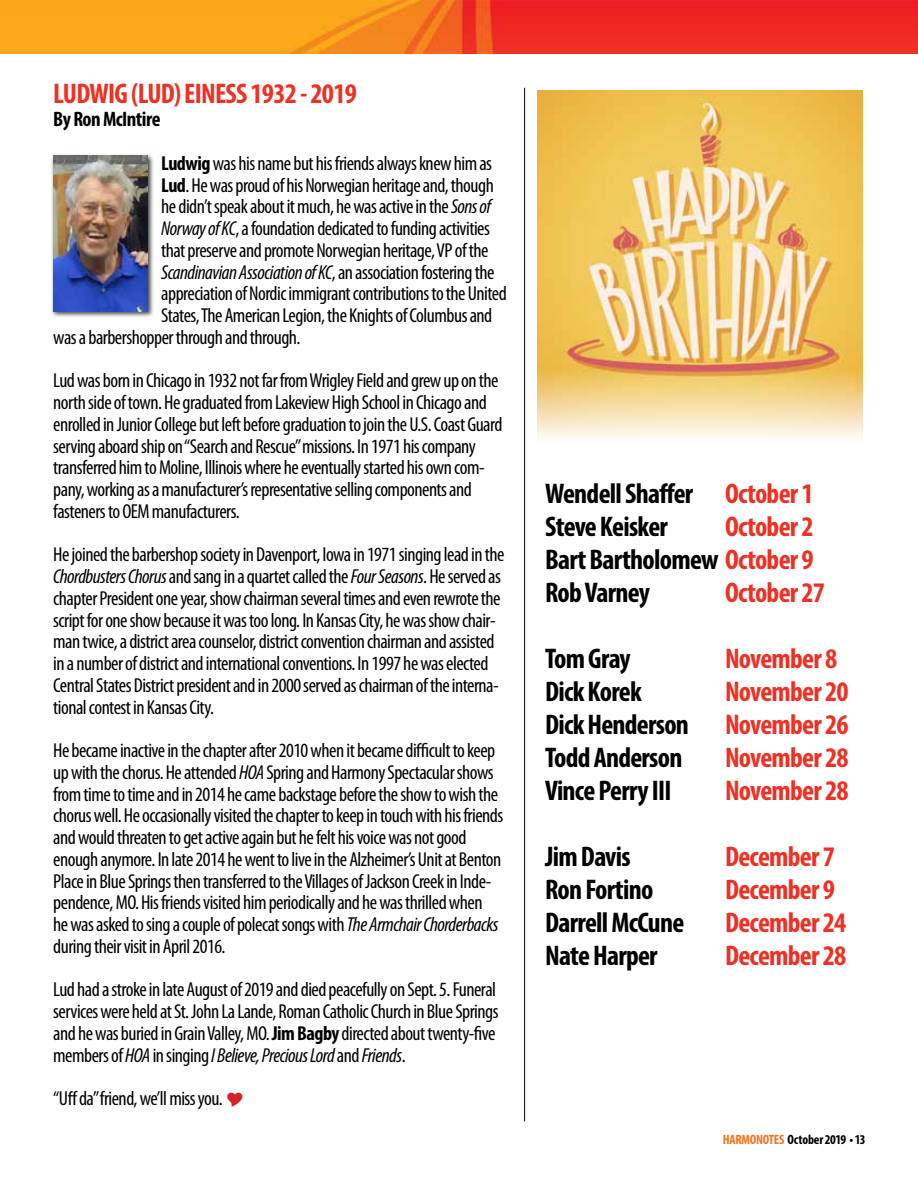
<style>
.page{position:relative;width:918px;height:1188px;background:#fff}
.page>*{position:absolute;margin:0;border:0;box-sizing:border-box;transform-origin:0 0}
.t1{font:700 condensed 28.5px/33px "Myriad Pro";letter-spacing:-.025em;color:#000}
.t2{font:700 condensed 28.5px "Myriad Pro";letter-spacing:-.025em;color:#ee3124}
.t3{font:700 condensed 21px "Myriad Pro";letter-spacing:-.025em;color:#000}
.t4{font:condensed 20.25px/21.8px "Myriad Pro";letter-spacing:-.025em;color:#000}
.t5{font:italic condensed 20.25px "Myriad Pro";letter-spacing:-.025em;color:#000}
.t6{font:700 condensed 13.5px "Myriad Pro";letter-spacing:-.02em;color:#000}
.s1{font-weight:700}
.s2{font-style:italic}
.s3{font-style:normal}
.s4{color:#ee3124}
.s5{color:#f47421}
</style>
<div class="page">
<img style="left:0;top:0;width:918px;height:54px">
<div style="left:51px;top:153px;width:103px;height:165px;background:#000;opacity:.75"></div>
<img style="left:53px;top:156px;width:95px;height:155px">
<hr style="left:524px;top:88px;width:1px;height:1033px;background:#000">
<img style="left:538px;top:90px;width:325px;height:348px">
<h1 class="t2" style="left:53px;top:76px;width:305px">LUDWIG (LUD) EINESS 1932 - 2019</h1>
<p class="t3" style="left:53px;top:106px;width:109px">By Ron McIntire</p>
<p class="t4" style="left:161px;top:152px;width:332px"><span class="s1">Ludwig</span> was his name but his friends always knew him as</p>
<p class="t4" style="left:161px;top:174px;width:334px"><span class="s1">Lud</span>. He was proud of his Norwegian heritage and, though</p>
<p class="t4" style="left:161px;top:196px;width:331px">he didn’t speak about it much, he was active in the <span class="s2">Sons of</span></p>
<p class="t4" style="left:161px;top:217px;width:330px"><span class="s2">Norway of KC</span>, a foundation dedicated to funding activities</p>
<p class="t4" style="left:161px;top:239px;width:329px">that preserve and promote Norwegian heritage, VP of the</p>
<p class="t5" style="left:161px;top:260px;width:335px">Scandinavian Association of KC<span class="s3">, an association fostering the</span></p>
<p class="t4" style="left:161px;top:283px;width:347px">appreciation of Nordic immigrant contributions to the United</p>
<p class="t4" style="left:161px;top:304px;width:333px">States, The American Legion, the Knights of Columbus and</p>
<p class="t4" style="left:53px;top:326px;width:249px">was a barbershopper through and through.</p>
<p class="t4" style="left:53px;top:370px;width:451px">Lud was born in Chicago in 1932 not far from Wrigley Field and grew up on the north side of town. He graduated from Lakeview High School in Chicago and enrolled in Junior College but left before graduation to join the U.S. Coast Guard serving aboard ship on “Search and Rescue” missions. In 1971 his company transferred him to Moline, Illinois where he eventually started his own com&shy;pany, working as a manufacturer’s representative selling components and fasteners to OEM manufacturers.</p>
<p class="t4" style="left:53px;top:544px;width:453px">He joined the barbershop society in Davenport, Iowa in 1971 singing lead in the <span class="s2">Chordbusters Chorus</span> and sang in a quartet called the <span class="s2">Four Seasons</span>. He served as chapter President one year, show chairman several times and even rewrote the script for one show because it was too long. In Kansas City, he was show chair&shy;man twice, a district area counselor, district convention chairman and assisted in a number of district and international conventions. In 1997 he was elected Central States District president and in 2000 served as chairman of the interna&shy;tional contest in Kansas City.</p>
<p class="t4" style="left:53px;top:739px;width:452px">He became inactive in the chapter after 2010 when it became difficult to keep up with the chorus. He attended <span class="s2">HOA</span> Spring and Harmony Spectacular shows from time to time and in 2014 he came backstage before the show to wish the chorus well. He occasionally visited the chapter to keep in touch with his friends and would threaten to get active again but he felt his voice was not good enough anymore. In late 2014 he went to live in the Alzheimer’s Unit at Benton Place in Blue Springs then transferred to the Villages of Jackson Creek in Inde&shy;pendence, MO. His friends visited him periodically and he was thrilled when<br>he was asked to sing a couple of polecat songs with <span class="s2">The Armchair Chorderbacks </span>during their visit in April 2016.</p>
<p class="t4" style="left:53px;top:979px;width:447px">Lud had a stroke in late August of 2019 and died peacefully on Sept. 5. Funeral services were held at St. John La Lande, Roman Catholic Church in Blue Springs and he was buried in Grain Valley, MO. <span class="s1">Jim Bagby</span> directed about twenty-five members of <span class="s2">HOA</span> in singing <span class="s2">I Believe, Precious Lord</span> and <span class="s2">Friends</span>.</p>
<p class="t4" style="left:53px;top:1087px;width:171px">“Uff da” friend, we’ll miss you.</p>
<h1 class="t1" style="left:545px;top:476px;width:270px">Wendell Shaffer <span class="s4">October 1<br></span>Steve Keisker</h1>
<h1 class="t1" style="left:545px;top:509px;width:270px;text-align:justify;text-indent:180px"><span class="s4">October 2<br></span>Bart Bartholomew <span class="s4">October 9<br></span>Rob Varney</h1>
<h1 class="t2" style="left:725px;top:574px;width:101px">October 27</h1>
<h1 class="t1" style="left:545px;top:641px;width:87px">Tom Gray</h1>
<h1 class="t2" style="left:725px;top:640px;width:114px">November 8</h1>
<h1 class="t1" style="left:545px;top:674px;width:98px">Dick Korek</h1>
<h1 class="t2" style="left:725px;top:673px;width:125px">November 20</h1>
<h1 class="t1" style="left:545px;top:707px;width:145px">Dick Henderson</h1>
<h1 class="t2" style="left:725px;top:707px;width:125px">November 26</h1>
<h1 class="t1" style="left:545px;top:740px;width:139px">Todd Anderson</h1>
<h1 class="t2" style="left:725px;top:740px;width:125px">November 28</h1>
<h1 class="t1" style="left:545px;top:773px;width:128px">Vince Perry III</h1>
<h1 class="t2" style="left:725px;top:773px;width:125px">November 28</h1>
<h1 class="t1" style="left:545px;top:839px;width:87px">Jim Davis</h1>
<h1 class="t2" style="left:725px;top:839px;width:111px">December 7</h1>
<h1 class="t1" style="left:545px;top:872px;width:110px">Ron Fortino</h1>
<h1 class="t2" style="left:725px;top:872px;width:111px">December 9</h1>
<h1 class="t1" style="left:545px;top:905px;width:141px">Darrell McCune</h1>
<h1 class="t2" style="left:725px;top:905px;width:123px">December 24</h1>
<h1 class="t1" style="left:545px;top:938px;width:114px">Nate Harper</h1>
<h1 class="t2" style="left:725px;top:938px;width:123px">December 28</h1>
<p class="t6" style="left:723px;top:1131px;width:144px"><span class="s5">HARMONOTES</span> October 2019 • 13</p>
</div>
